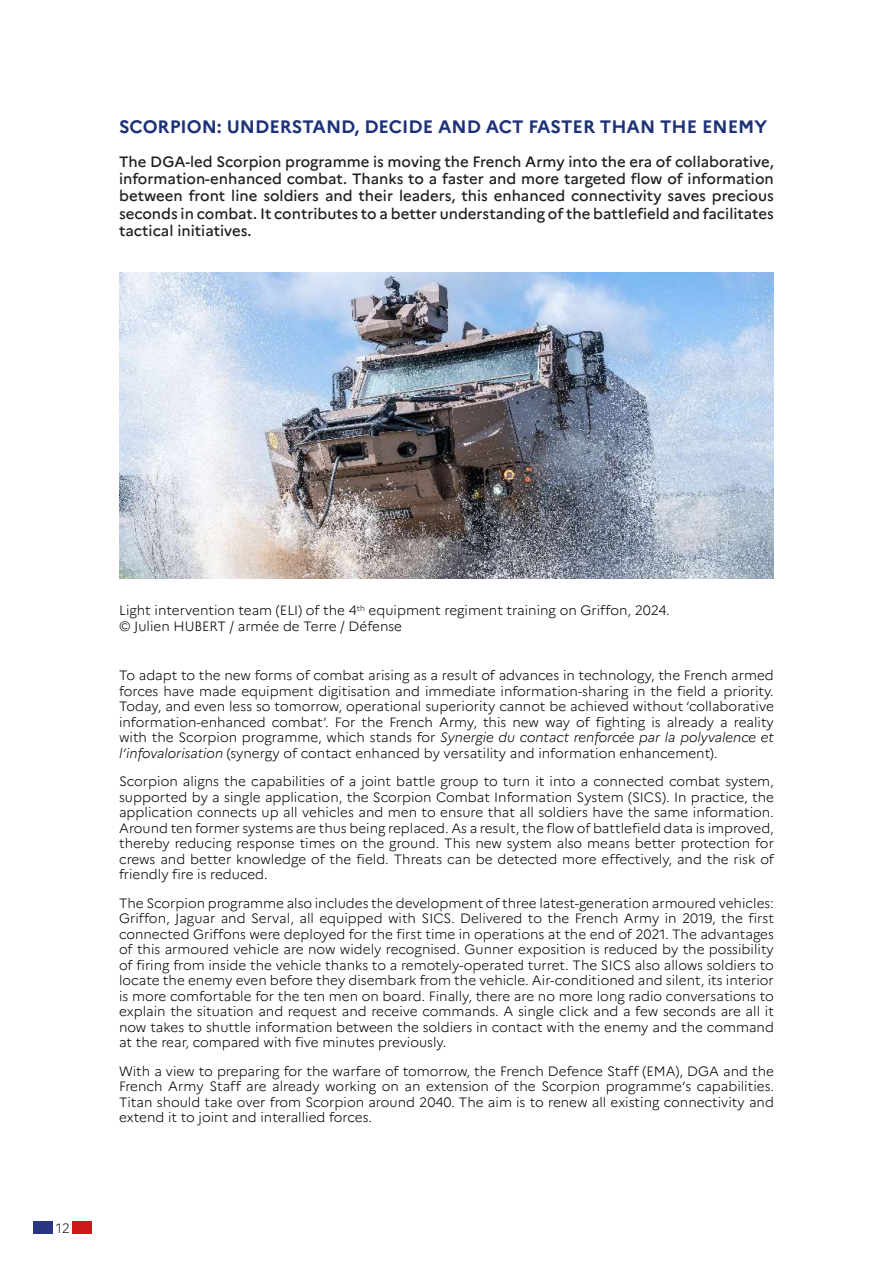
<style>
.page{position:relative;width:893px;height:1263px;background:#fff}
.page>*{position:absolute;margin:0;border:0;box-sizing:border-box;transform-origin:0 0}
.t1{font:700 18px "Marianne";color:#1c3177}
.t2{font:500 15px/17.2px "Marianne";color:#231f20;text-align:justify}
.t3{font:300 13.5px/15.6px "Marianne";color:#000;text-align:justify}
.t4{font:300 13.5px "Marianne";color:#231f20}
.s1{font-style:italic}
</style>
<div class="page">
<div style="left:33px;top:1221px;width:20px;height:12px;background:#273583"></div>
<div style="left:73px;top:1221px;width:19px;height:12px;background:#cd1719"></div>
<img style="left:119px;top:272px;width:655px;height:306px">
<h1 class="t1" style="left:119px;top:115px;width:650px">SCORPION: UNDERSTAND, DECIDE AND ACT FASTER THAN THE ENEMY</h1>
<p class="t2" style="left:119px;top:153px;width:656px">The DGA-led Scorpion programme is moving the French Army into the era of collaborative, information-enhanced combat. Thanks to a faster and more targeted flow of information between front line soldiers and their leaders, this enhanced connectivity saves precious seconds in combat. It contributes to a better understanding of the battlefield and facilitates tactical initiatives.</p>
<p class="t4" style="left:56px;top:1219px;width:16px">12</p>
<p class="t3" style="left:119px;top:602px;width:552px">Light intervention team (ELI) of the 4<sup>th</sup> equipment regiment training on Griffon, 2024. © Julien HUBERT / armée de Terre / Défense</p>
<p class="t3" style="left:119px;top:667px;width:656px">To adapt to the new forms of combat arising as a result of advances in technology, the French armed forces have made equipment digitisation and immediate information-sharing in the field a priority.<br>Today, and even less so tomorrow, operational superiority cannot be achieved without ‘collaborative information-enhanced combat’. For the French Army, this new way of fighting is already a reality with the Scorpion programme, which stands for <span class="s1">Synergie du contact renforcée par la polyvalence et l’infovalorisation</span> (synergy of contact enhanced by versatility and information enhancement).</p>
<p class="t3" style="left:119px;top:773px;width:656px">Scorpion aligns the capabilities of a joint battle group to turn it into a connected combat system, supported by a single application, the Scorpion Combat Information System (SICS). In practice, the application connects up all vehicles and men to ensure that all soldiers have the same information.<br>Around ten former systems are thus being replaced. As a result, the flow of battlefield data is improved, thereby reducing response times on the ground. This new system also means better protection for crews and better knowledge of the field. Threats can be detected more effectively, and the risk of friendly fire is reduced.</p>
<p class="t3" style="left:119px;top:895px;width:656px">The Scorpion programme also includes the development of three latest-generation armoured vehicles:<br>Griffon, Jaguar and Serval, all equipped with SICS. Delivered to the French Army in 2019, the first connected Griffons were deployed for the first time in operations at the end of 2021. The advantages of this armoured vehicle are now widely recognised. Gunner exposition is reduced by the possibility of firing from inside the vehicle thanks to a remotely-operated turret. The SICS also allows soldiers to locate the enemy even before they disembark from the vehicle. Air-conditioned and silent, its interior is more comfortable for the ten men on board. Finally, there are no more long radio conversations to explain the situation and request and receive commands. A single click and a few seconds are all it now takes to shuttle information between the soldiers in contact with the enemy and the command at the rear, compared with five minutes previously.</p>
<p class="t3" style="left:119px;top:1063px;width:656px">With a view to preparing for the warfare of tomorrow, the French Defence Staff (EMA), DGA and the French Army Staff are already working on an extension of the Scorpion programme’s capabilities.<br>Titan should take over from Scorpion around 2040. The aim is to renew all existing connectivity and extend it to joint and interallied forces.</p>
</div>
